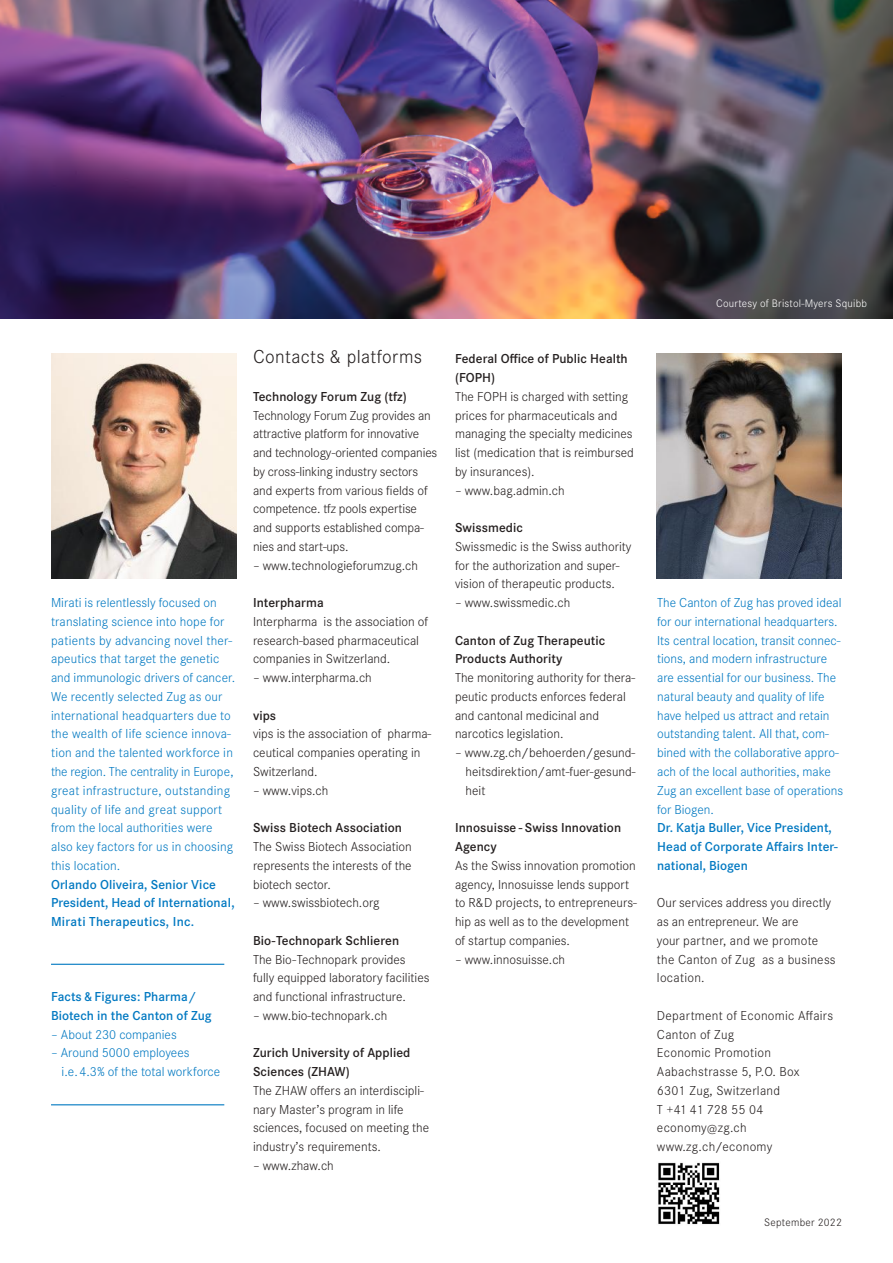
<style>
.page{position:relative;width:893px;height:1263px;background:#fff}
.page>*{position:absolute;margin:0;border:0;box-sizing:border-box;transform-origin:0 0}
.t1{font:300 19.5px "Corporate S";letter-spacing:.02em;color:#241f1f}
.t2{font:300 13.5px/18.8px "Corporate S";color:#241f1f}
.t3{font:300 13.5px/18.8px "Corporate S";color:#0078c1}
.t4{font:600 13.5px/18.8px "Corporate S";letter-spacing:.005em;color:#241f1f}
.t5{font:600 13.5px/18.8px "Corporate S";letter-spacing:.005em;color:#0078c1}
.t6{font:300 13.5px/18.8px "Corporate S";letter-spacing:.02em;color:#241f1f}
.t7{font:300 11.25px "Corporate S";letter-spacing:.02em;color:#fff}
.t8{font:300 11.25px "Corporate S";letter-spacing:.025em;color:#241f1f}
</style>
<div class="page">
<img style="left:51px;top:353px;width:185px;height:225px">
<img style="left:657px;top:353px;width:185px;height:225px">
<img style="left:0;top:0;width:893px;height:319px">
<hr style="left:51px;top:964px;width:173px;height:1px;background:#0078c1">
<hr style="left:51px;top:1104px;width:173px;height:1px;background:#0078c1">
<img style="left:658px;top:1162px;width:62px;height:63px">
<p class="t3" style="left:51px;top:593px;width:186px">Mirati is relentlessly focused on translating science into hope for patients by advancing novel ther&shy;apeutics that target the genetic and immunologic drivers of cancer.<br>We recently selected Zug as our international headquarters due to the wealth of life science innova&shy;tion and the talented workforce in the region. The centrality in Europe, great infrastructure, outstanding quality of life and great support from the local authorities were also key factors for us in choosing this location.</p>
<p class="t5" style="left:51px;top:874px;width:185px">Orlando Oliveira, Senior Vice<br>President, Head of International,<br>Mirati Therapeutics, Inc.</p>
<p class="t5" style="left:51px;top:987px;width:162px">Facts &amp; Figures: Pharma /<br>Biotech in the Canton of Zug</p>
<p class="t3" style="left:51px;top:1024px;width:127px">– About 230 companies</p>
<p class="t3" style="left:62px;top:1043px;width:160px;text-indent:-11px">– Around 5000 employees<br>i.e. 4.3 % of the total workforce</p>
<h1 class="t1" style="left:253px;top:344px;width:171px">Contacts &amp; platforms</h1>
<p class="t4" style="left:253px;top:387px;width:155px">Technology Forum Zug (tfz)</p>
<p class="t2" style="left:253px;top:405px;width:186px">Technology Forum Zug provides an attractive platform for innovative and technology-oriented companies by cross-linking industry sectors and experts from various fields of competence. tfz pools expertise and supports established compa&shy;nies and start-ups.</p>
<p class="t2" style="left:253px;top:555px;width:166px">– www.technologieforumzug.ch</p>
<p class="t4" style="left:253px;top:593px;width:72px">Interpharma</p>
<p class="t2" style="left:253px;top:612px;width:177px">Interpharma is the association of research-based pharmaceutical companies in Switzerland.</p>
<p class="t2" style="left:253px;top:668px;width:120px">– www.interpharma.ch</p>
<p class="t4" style="left:253px;top:705px;width:25px">vips</p>
<p class="t2" style="left:253px;top:724px;width:180px">vips is the association of pharma&shy;ceutical companies operating in<br>Switzerland.</p>
<p class="t2" style="left:253px;top:780px;width:77px">– www.vips.ch</p>
<p class="t4" style="left:253px;top:818px;width:151px">Swiss Biotech Association</p>
<p class="t2" style="left:253px;top:837px;width:160px;text-align:justify">The Swiss Biotech Association represents the interests of the biotech sector.</p>
<p class="t2" style="left:253px;top:893px;width:128px">– www.swissbiotech.org</p>
<p class="t4" style="left:253px;top:930px;width:148px">Bio - Technopark Schlieren</p>
<p class="t2" style="left:253px;top:949px;width:178px">The Bio-Technopark provides fully equipped laboratory facilities and functional infrastructure.</p>
<p class="t2" style="left:253px;top:1005px;width:136px">– www.bio-technopark.ch</p>
<p class="t4" style="left:253px;top:1043px;width:159px">Zurich University of Applied<br>Sciences (ZHAW)</p>
<p class="t2" style="left:253px;top:1080px;width:178px">The ZHAW offers an interdiscipli&shy;nary Master’s program in life sciences, focused on meeting the industry’s requirements.</p>
<p class="t2" style="left:253px;top:1155px;width:82px">– www.zhaw.ch</p>
<p class="t4" style="left:455px;top:349px;width:174px">Federal Office of Public Health (FOPH)</p>
<p class="t2" style="left:455px;top:387px;width:180px">The FOPH is charged with setting prices for pharmaceuticals and managing the specialty medicines list (medication that is reimbursed by insurances).</p>
<p class="t2" style="left:455px;top:480px;width:111px">– www.bag.admin.ch</p>
<p class="t4" style="left:455px;top:518px;width:69px">Swissmedic</p>
<p class="t2" style="left:455px;top:537px;width:178px">Swissmedic is the Swiss authority for the authorization and super&shy;vision of therapeutic products.</p>
<p class="t2" style="left:455px;top:593px;width:117px">– www.swissmedic.ch</p>
<p class="t4" style="left:455px;top:630px;width:152px">Canton of Zug Therapeutic<br>Products Authority</p>
<p class="t2" style="left:455px;top:668px;width:182px">The monitoring authority for thera&shy;peutic products enforces federal and cantonal medicinal and narcotics legislation.</p>
<p class="t2" style="left:466px;top:743px;width:171px;text-align:justify;text-indent:-11px">– www.zg.ch/behoerden/gesund&shy;heitsdirektion/amt-fuer-gesund&shy;heit</p>
<p class="t4" style="left:455px;top:818px;width:168px">Innosuisse - Swiss Innovation<br>Agency</p>
<p class="t2" style="left:455px;top:855px;width:183px">As the Swiss innovation promotion agency, Innosuisse lends support to R&amp;D projects, to entrepreneurs&shy;hip as well as to the development of startup companies.</p>
<p class="t2" style="left:455px;top:949px;width:112px">– www.innosuisse.ch</p>
<p class="t7" style="left:716px;top:296px;width:152px">Courtesy of Bristol-Myers Squibb</p>
<p class="t3" style="left:657px;top:593px;width:188px">The Canton of Zug has proved ideal for our international headquarters.<br>Its central location, transit connec&shy;tions, and modern infrastructure are essential for our business. The natural beauty and quality of life have helped us attract and retain outstanding talent. All that, com&shy;bined with the collaborative appro&shy;ach of the local authorities, make Zug an excellent base of operations for Biogen.</p>
<p class="t5" style="left:657px;top:818px;width:182px">Dr. Katja Buller, Vice President,<br>Head of Corporate Affairs Inter&shy;national, Biogen</p>
<p class="t2" style="left:657px;top:893px;width:180px">Our services address you directly as an entrepreneur. We are<br>your partner, and we promote the Canton of Zug as a business location.</p>
<p class="t6" style="left:657px;top:1005px;width:178px">Department of Economic Affairs<br>Canton of Zug<br>Economic Promotion<br>Aabachstrasse 5, P.O. Box<br>6301 Zug, Switzerland<br>T +41 41 728 55 04 economy@zg.ch www.zg.ch/economy</p>
<p class="t8" style="left:764px;top:1215px;width:79px">September 2022</p>
</div>
